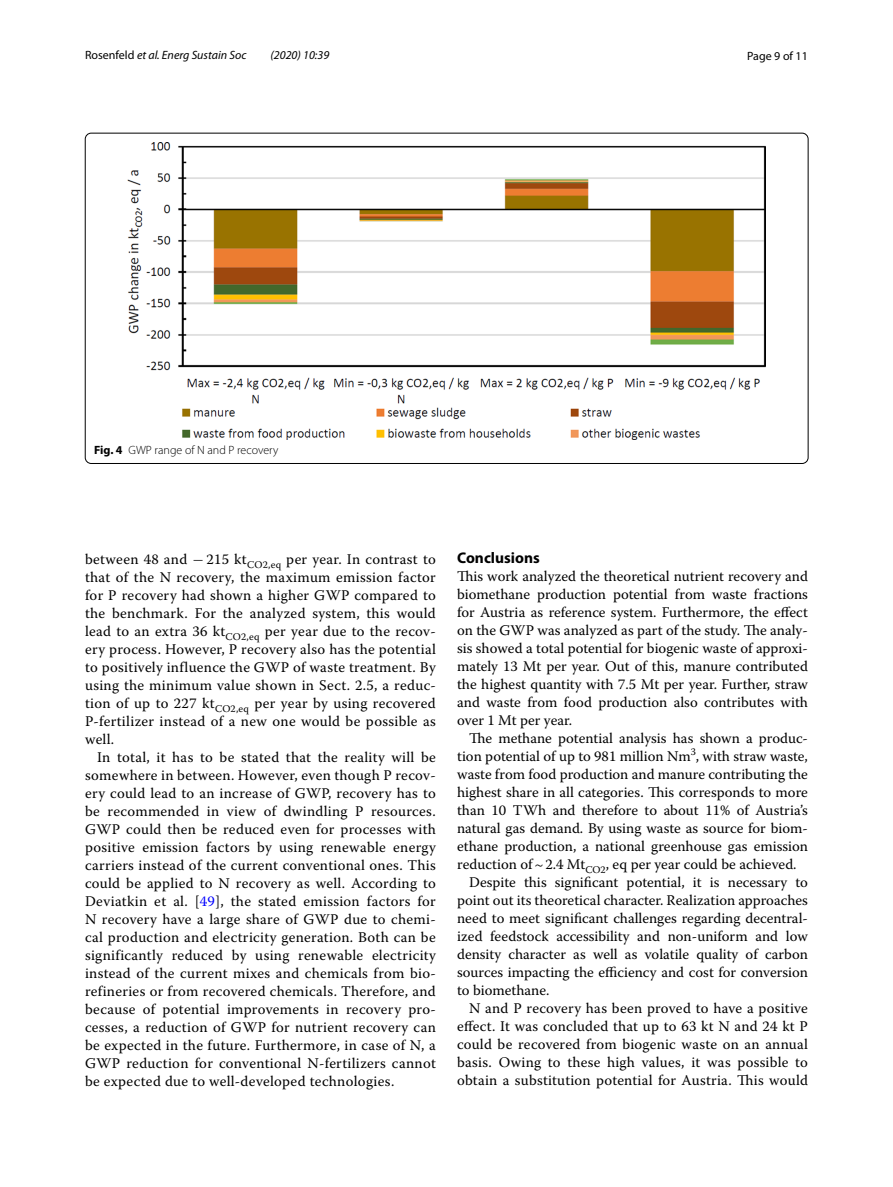
<style>
.page{position:relative;width:893px;height:1187px;background:#fff}
.page>*{position:absolute;margin:0;border:0;box-sizing:border-box;transform-origin:0 0}
.t1{font:700 15.45px "Myriad Pro";color:#000}
.t2{font:14.7px/18px "Warnock Pro";color:#000;text-align:justify}
.t3{font:italic 12px "Myriad Pro";color:#000}
.t4{font:300 12px "Myriad Pro";color:#000}
.t5{font:12px "Myriad Pro";color:#000}
.s1{font-style:normal}
.s2{font-weight:700}
.s3{font-family:"MTSY"}
.s4{color:#00f}
</style>
<div class="page">
<img style="left:128px;top:142px;width:638px;height:297px">
<p class="t3" style="left:85px;top:48px;width:163px"><span class="s1">Rosenfeld</span> et al. Energ Sustain Soc</p>
<p class="t3" style="left:271px;top:48px;width:60px">(2020) 10:39</p>
<p class="t5" style="left:747px;top:48px;width:62px">Page 9 of 11</p>
<p class="t4" style="left:94px;top:444px;width:186px"><span class="s2">Fig. 4</span> GWP range of N and P recovery</p>
<p class="t2" style="left:85px;top:550px;width:352px">between 48 and <span class="s3">−</span> 215 kt<sub>CO2,eq</sub> per year. In contrast to that of the N recovery, the maximum emission factor for P recovery had shown a higher GWP compared to the benchmark. For the analyzed system, this would lead to an extra 36 kt<sub>CO2,eq</sub> per year due to the recov&shy;ery process. However, P recovery also has the potential to positively influence the GWP of waste treatment. By using the minimum value shown in Sect. 2.5, a reduc&shy;tion of up to 227 kt<sub>CO2,eq</sub> per year by using recovered P-fertilizer instead of a new one would be possible as well.</p>
<p class="t2" style="left:85px;top:748px;width:352px;text-indent:12px">In total, it has to be stated that the reality will be somewhere in between. However, even though P recov&shy;ery could lead to an increase of GWP, recovery has to be recommended in view of dwindling P resources.<br>GWP could then be reduced even for processes with positive emission factors by using renewable energy carriers instead of the current conventional ones. This could be applied to N recovery as well. According to Deviatkin et al. [<span class="s4">49</span>], the stated emission factors for N recovery have a large share of GWP due to chemi&shy;cal production and electricity generation. Both can be significantly reduced by using renewable electricity instead of the current mixes and chemicals from bio&shy;refineries or from recovered chemicals. Therefore, and because of potential improvements in recovery pro&shy;cesses, a reduction of GWP for nutrient recovery can be expected in the future. Furthermore, in case of N, a GWP reduction for conventional N-fertilizers cannot be expected due to well-developed technologies.</p>
<p class="t1" style="left:457px;top:547px;width:84px">Conclusions</p>
<p class="t2" style="left:457px;top:566px;width:352px">This work analyzed the theoretical nutrient recovery and biomethane production potential from waste fractions for Austria as reference system. Furthermore, the effect on the GWP was analyzed as part of the study. The analy&shy;sis showed a total potential for biogenic waste of approxi&shy;mately 13 Mt per year. Out of this, manure contributed the highest quantity with 7.5 Mt per year. Further, straw and waste from food production also contributes with over 1 Mt per year.</p>
<p class="t2" style="left:469px;top:728px;width:340px">The methane potential analysis has shown a produc-</p>
<p class="t2" style="left:457px;top:746px;width:352px">tion potential of up to 981 million Nm<sup>3</sup>, with straw waste,</p>
<p class="t2" style="left:457px;top:764px;width:352px">waste from food production and manure contributing the</p>
<p class="t2" style="left:457px;top:782px;width:352px">highest share in all categories. This corresponds to more</p>
<p class="t2" style="left:457px;top:800px;width:352px">than 10 TWh and therefore to about 11% of Austria’s</p>
<p class="t2" style="left:457px;top:818px;width:352px">natural gas demand. By using waste as source for biom-</p>
<p class="t2" style="left:457px;top:836px;width:352px">ethane production, a national greenhouse gas emission</p>
<p class="t2" style="left:457px;top:854px;width:341px">reduction of~2.4 Mt<sub>CO2</sub>, eq per year could be achieved.</p>
<p class="t2" style="left:469px;top:872px;width:340px">Despite this significant potential, it is necessary to</p>
<p class="t2" style="left:457px;top:890px;width:352px">point out its theoretical character. Realization approaches</p>
<p class="t2" style="left:457px;top:908px;width:352px">need to meet significant challenges regarding decentral-</p>
<p class="t2" style="left:457px;top:926px;width:352px">ized feedstock accessibility and non-uniform and low</p>
<p class="t2" style="left:457px;top:944px;width:352px">density character as well as volatile quality of carbon</p>
<p class="t2" style="left:457px;top:962px;width:352px">sources impacting the efficiency and cost for conversion</p>
<p class="t2" style="left:457px;top:980px;width:94px">to biomethane.</p>
<p class="t2" style="left:469px;top:998px;width:340px">N and P recovery has been proved to have a positive</p>
<p class="t2" style="left:457px;top:1016px;width:352px">effect. It was concluded that up to 63 kt N and 24 kt P</p>
<p class="t2" style="left:457px;top:1034px;width:352px">could be recovered from biogenic waste on an annual</p>
<p class="t2" style="left:457px;top:1052px;width:352px">basis. Owing to these high values, it was possible to</p>
<p class="t2" style="left:457px;top:1070px;width:352px">obtain a substitution potential for Austria. This would</p>
</div>
